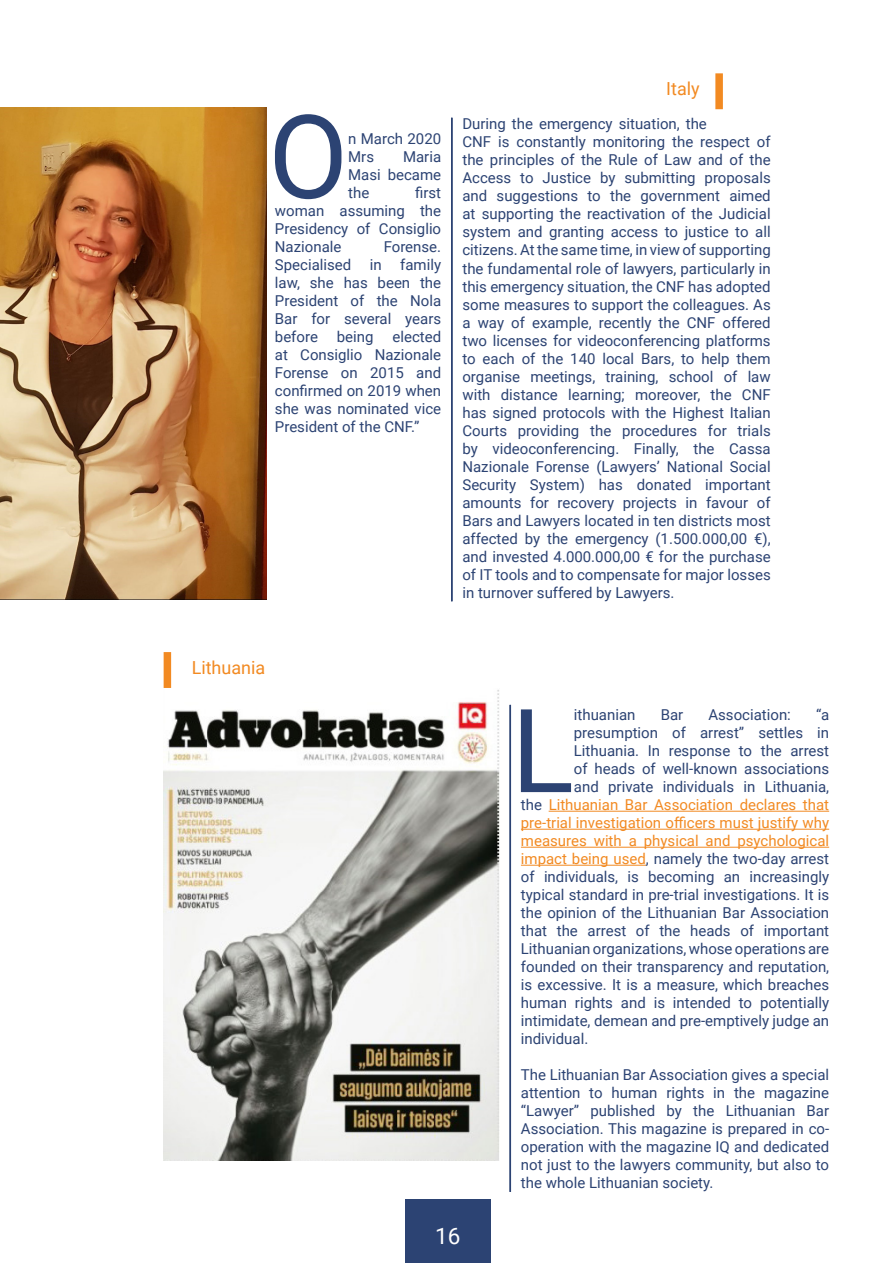
<style>
.page{position:relative;width:893px;height:1263px;background:#fff}
.page>*{position:absolute;margin:0;border:0;box-sizing:border-box;transform-origin:0 0}
.Contenu_premier_para{font:116.25px "Roboto";color:#2c4373}
.t1{font:22.5px "Roboto";color:#fff}
.Mise_en_évidence_ora{font:18px "Roboto";color:#f28a22}
.Contenu{font:15px/18px "Roboto";color:#2c4373}
.Contenu_premier_para-2{font:15px/18px "Roboto";color:#2c4373;text-align:justify}
.Contenu_premier_para-3{font:15px "Roboto";color:#f28a22}
.s1{color:#2c4373}
.s2{color:#f28a22}
</style>
<div class="page">
<hr style="left:451px;top:118px;width:2px;height:483px;background:#2c4373">
<hr style="left:549px;top:811px;width:280px;height:1px;background:#f28a22">
<hr style="left:521px;top:829px;width:308px;height:1px;background:#f28a22">
<hr style="left:521px;top:847px;width:308px;height:1px;background:#f28a22">
<hr style="left:521px;top:865px;width:125px;height:1px;background:#f28a22">
<hr style="left:509px;top:705px;width:2px;height:487px;background:#2c4373">
<div style="left:164px;top:652px;width:7px;height:36px;background:#f28a22"></div>
<div style="left:715px;top:73px;width:8px;height:36px;background:#f28a22"></div>
<img style="left:0;top:107px;width:266px;height:493px">
<img style="left:164px;top:690px;width:336px;height:470px">
<div style="left:405px;top:1199px;width:85px;height:64px;background:#2c4373"></div>
<p class="Contenu_premier_para" style="left:268px;top:75px;width:81px">O</p>
<p class="Contenu_premier_para-2" style="left:348px;top:129px;width:94px">n March 2020<br>Mrs</p>
<p class="Contenu_premier_para-2" style="left:348px;top:147px;width:94px;text-indent:55px">Maria Masi became the</p>
<p class="Contenu_premier_para-2" style="left:275px;top:183px;width:168px;text-indent:140px">first woman assuming the Presidency of Consiglio Nazionale</p>
<p class="Contenu_premier_para-2" style="left:275px;top:237px;width:168px;text-indent:109px">Forense.<br>Specialised in family law, she has been the President of the Nola Bar for several years before</p>
<p class="Contenu_premier_para-2" style="left:275px;top:327px;width:168px;text-indent:118px">elected at Consiglio Nazionale Forense on 2015 and confirmed on 2019 when she was nominated vice President of the CNF.”</p>
<p class="Contenu_premier_para-2" style="left:337px;top:327px;width:38px">being</p>
<p class="Mise_en_évidence_ora" style="left:666px;top:76px;width:35px">Italy</p>
<p class="Contenu" style="left:462px;top:115px;width:310px">During the emergency situation, the<br>CNF is constantly monitoring the respect of the principles of the Rule of Law and of the Access to Justice by submitting proposals and suggestions to the government aimed at supporting the reactivation of the Judicial system and granting access to justice to all citizens. At the same time, in view of supporting the fundamental role of lawyers, particularly in this emergency situation, the CNF has adopted some measures to support the colleagues. As a way of example, recently the CNF offered two licenses for videoconferencing platforms to each of the 140 local Bars, to help them organise meetings, training, school of law with distance learning; moreover, the CNF has signed protocols with the Highest Italian Courts providing the procedures for trials by videoconferencing. Finally, the Cassa Nazionale Forense (Lawyers’ National Social Security System) has donated important amounts for recovery projects in favour of Bars and Lawyers located in ten districts most affected by the emergency (1.500.000,00 €), and invested 4.000.000,00 € for the purchase of IT tools and to compensate for major losses in turnover suffered by Lawyers.</p>
<p class="Mise_en_évidence_ora" style="left:192px;top:655px;width:75px">Lithuania</p>
<h2 class="t1" style="left:435px;top:1220px;width:27px">16</h2>
<p class="Contenu_premier_para" style="left:511px;top:669px;width:64px">L</p>
<p class="Contenu_premier_para-2" style="left:574px;top:705px;width:63px">ithuanian</p>
<p class="Contenu_premier_para-2" style="left:661px;top:705px;width:24px">Bar</p>
<p class="Contenu_premier_para-2" style="left:708px;top:705px;width:84px">Association:</p>
<p class="Contenu_premier_para-2" style="left:816px;top:705px;width:15px">“a</p>
<p class="Contenu_premier_para-2" style="left:574px;top:723px;width:257px">presumption of arrest” settles in</p>
<p class="Contenu_premier_para-2" style="left:574px;top:741px;width:257px">Lithuania. In response to the arrest</p>
<p class="Contenu_premier_para-2" style="left:574px;top:759px;width:257px">of heads of well-known associations</p>
<p class="Contenu_premier_para-2" style="left:574px;top:777px;width:257px">and private individuals in Lithuania,</p>
<p class="Contenu_premier_para-3" style="left:521px;top:794px;width:310px"><span class="s1">the</span> Lithuanian Bar Association declares that</p>
<p class="Contenu_premier_para-3" style="left:521px;top:812px;width:310px">pre-trial investigation officers must justify why</p>
<p class="Contenu_premier_para-3" style="left:521px;top:830px;width:310px">measures with a physical and psychological</p>
<p class="Contenu_premier_para-2" style="left:521px;top:849px;width:310px"><span class="s2">impact being used</span>, namely the two-day arrest</p>
<p class="Contenu_premier_para-2" style="left:521px;top:867px;width:310px">of individuals, is becoming an increasingly</p>
<p class="Contenu_premier_para-2" style="left:521px;top:885px;width:310px">typical standard in pre-trial investigations. It is</p>
<p class="Contenu_premier_para-2" style="left:521px;top:903px;width:310px">the opinion of the Lithuanian Bar Association</p>
<p class="Contenu_premier_para-2" style="left:521px;top:921px;width:310px">that the arrest of the heads of important</p>
<p class="Contenu_premier_para-2" style="left:521px;top:939px;width:310px">Lithuanian organizations, whose operations are</p>
<p class="Contenu_premier_para-2" style="left:521px;top:957px;width:310px">founded on their transparency and reputation,</p>
<p class="Contenu_premier_para-2" style="left:521px;top:975px;width:310px">is excessive. It is a measure, which breaches</p>
<p class="Contenu_premier_para-2" style="left:521px;top:993px;width:310px">human rights and is intended to potentially</p>
<p class="Contenu_premier_para-2" style="left:521px;top:1011px;width:310px">intimidate, demean and pre-emptively judge an</p>
<p class="Contenu_premier_para-2" style="left:521px;top:1029px;width:69px">individual.</p>
<p class="Contenu" style="left:521px;top:1065px;width:310px;text-align:justify">The Lithuanian Bar Association gives a special attention to human rights in the magazine “Lawyer” published by the Lithuanian Bar Association. This magazine is prepared in co&shy;operation with the magazine IQ and dedicated not just to the lawyers community, but also to the whole Lithuanian society.</p>
</div>
